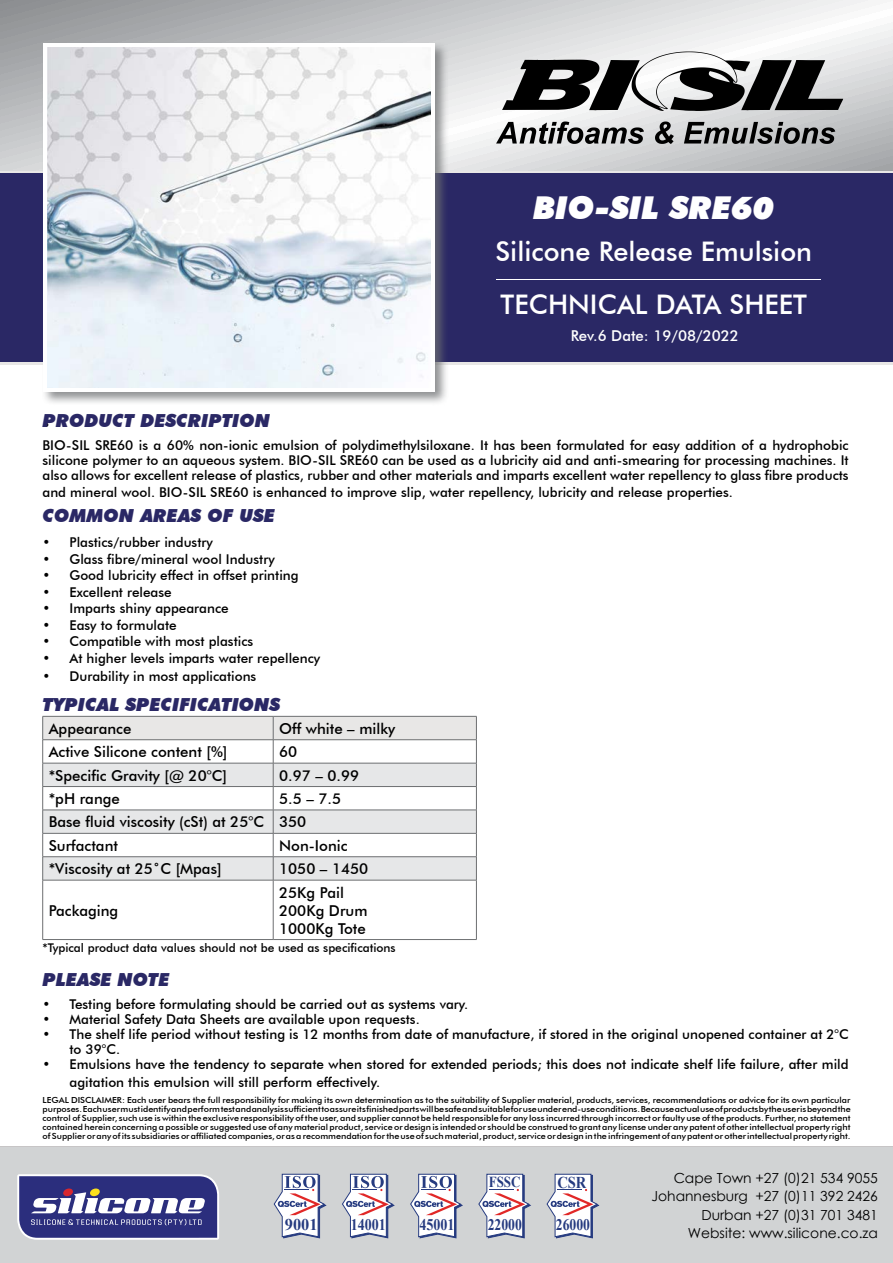
<style>
.page{position:relative;width:893px;height:1263px;background:#fff}
.page>*{position:absolute;margin:0;border:0;box-sizing:border-box;transform-origin:0 0}
.t1{font:italic 900 31.5px "Futura BT";color:#fff}
.t2{font:500 27px/52.5px "Futura BT";color:#fff}
.t3{font:italic 900 18px "Futura BT";color:#2a2865}
.t4{font:700 16.5px "Times New Roman";color:#263b80;scale:.88 1}
.t5{font:700 16.35px "Times New Roman";color:#263b80}
.t6{font:700 16.2px "Times New Roman";color:#263b80;scale:.87 1}
.t7{font:700 16.2px "Times New Roman";color:#263b80;scale:.85 1}
.t8{font:700 15.3px "Times New Roman";color:#263b80;scale:.85 1}
.t9{font:500 15px/23.4px "Futura BT";color:#000}
.t10{font:500 15px "Futura BT";color:#fff}
.t11{font:13.8px/18.5px "Century Gothic";color:#000;text-align:right}
.t12{font:500 13.5px/15.5px "Futura BT";color:#000}
.t13{font:500 12px "Futura BT";color:#000}
.t14{font:500 8.4px/9px "Futura BT";color:#000;text-align:justify;scale:1.08 1}
</style>
<div class="page">
<svg style="left:0;top:0;width:893px;height:171px;background:#cdcfd0"></svg>
<svg style="left:496px;top:122px;width:148px;height:22px;background:#8a8a8b"></svg>
<svg style="left:655px;top:122px;width:19px;height:22px"></svg>
<svg style="left:684px;top:122px;width:151px;height:22px;background:#78797a"></svg>
<svg style="left:502px;top:52px;width:341px;height:59px"></svg>
<svg style="left:0;top:361px;width:893px;height:4px;background:#b8b7c5"></svg>
<hr style="left:0;top:171px;width:893px;height:4px;background:#e8e7e6">
<div style="left:0;top:173px;width:893px;height:188px;background:#2a2865"></div>
<div style="left:41px;top:41px;width:408px;height:365px;background:#6d6f71;opacity:.75"></div>
<div style="left:43px;top:43px;width:391px;height:349px;background:#fff"></div>
<img style="left:48px;top:48px;width:382px;height:340px">
<hr style="left:496px;top:279px;width:324px;height:1px;background:#fff">
<svg style="left:42px;top:716px;width:435px;height:164px"></svg>
<hr style="left:43px;top:880px;width:230px;height:1px;background:#6d6f71">
<hr style="left:42px;top:880px;width:1px;height:59px;background:#6d6f71">
<hr style="left:273px;top:880px;width:204px;height:1px;background:#6d6f71">
<hr style="left:273px;top:880px;width:1px;height:59px;background:#6d6f71">
<hr style="left:476px;top:880px;width:1px;height:59px;background:#6d6f71">
<hr style="left:43px;top:939px;width:230px;height:1px;background:#6d6f71">
<hr style="left:273px;top:939px;width:204px;height:1px;background:#6d6f71">
<div style="left:0;top:1148px;width:893px;height:115px;background:#d1d3d4"></div>
<svg style="left:17px;top:1174px;width:202px;height:66px;background:#61639c"></svg>
<svg style="left:273px;top:1173px;width:54px;height:66px"></svg>
<svg style="left:342px;top:1173px;width:53px;height:66px"></svg>
<svg style="left:410px;top:1173px;width:53px;height:66px"></svg>
<svg style="left:478px;top:1173px;width:53px;height:66px"></svg>
<svg style="left:546px;top:1173px;width:54px;height:66px"></svg>
<h1 class="t1" style="left:533px;top:189px;width:243px">BIO-SIL SRE60</h1>
<h2 class="t2" style="left:495px;top:225px;width:318px">Silicone Release Emulsion<br>TECHNICAL DATA SHEET</h2>
<p class="t10" style="left:571px;top:327px;width:170px">Rev.6 Date: 19/08/2022</p>
<h3 class="t3" style="left:43px;top:410px;width:229px">PRODUCT DESCRIPTION</h3>
<p class="t12" style="left:43px;top:438px;width:808px;text-align:justify">BIO-SIL SRE60 is a 60% non-ionic emulsion of polydimethylsiloxane. It has been formulated for easy addition of a hydrophobic silicone polymer to an aqueous system. BIO-SIL SRE60 can be used as a lubricity aid and anti-smearing for processing machines. It also allows for excellent release of plastics, rubber and other materials and imparts excellent water repellency to glass fibre products and mineral wool. BIO-SIL SRE60 is enhanced to improve slip, water repellency, lubricity and release properties.</p>
<h3 class="t3" style="left:43px;top:505px;width:234px">COMMON AREAS OF USE</h3>
<p class="t12" style="left:43px;top:535px;width:172px">• Plastics/rubber industry</p>
<p class="t12" style="left:43px;top:551px;width:234px">• Glass fibre/mineral wool Industry</p>
<p class="t12" style="left:43px;top:568px;width:258px">• Good lubricity effect in offset printing</p>
<p class="t12" style="left:43px;top:584px;width:131px">• Excellent release</p>
<p class="t12" style="left:43px;top:601px;width:188px">• Imparts shiny appearance</p>
<p class="t12" style="left:43px;top:617px;width:136px">• Easy to formulate</p>
<p class="t12" style="left:43px;top:634px;width:212px">• Compatible with most plastics</p>
<p class="t12" style="left:43px;top:650px;width:279px">• At higher levels imparts water repellency</p>
<p class="t12" style="left:43px;top:668px;width:215px">• Durability in most applications</p>
<h3 class="t3" style="left:43px;top:694px;width:239px">TYPICAL SPECIFICATIONS</h3>
<p class="t12" style="left:43px;top:417px;width:9px">•</p>
<p class="t9" style="left:49px;top:716px;width:84px">Appearance</p>
<p class="t9" style="left:279px;top:716px;width:117px">Off white – milky</p>
<p class="t9" style="left:49px;top:740px;width:180px">Active Silicone content [%]</p>
<p class="t9" style="left:279px;top:740px;width:20px">60</p>
<p class="t9" style="left:49px;top:763px;width:180px">*Specific Gravity [@ 20°C]</p>
<p class="t9" style="left:279px;top:763px;width:81px">0.97 – 0.99</p>
<p class="t9" style="left:49px;top:787px;width:73px">*pH range</p>
<p class="t9" style="left:49px;top:787px;width:294px;text-indent:230px">5.5 – 7.5<br>Base fluid viscosity (cSt) at 25°C 350<br>Surfactant</p>
<p class="t9" style="left:279px;top:833px;width:70px">Non-Ionic</p>
<p class="t9" style="left:49px;top:857px;width:174px">*Viscosity at 25˚C [Mpas]</p>
<p class="t9" style="left:279px;top:857px;width:91px">1050 – 1450</p>
<p class="t9" style="left:49px;top:898px;width:71px">Packaging</p>
<p class="t9" style="left:279px;top:883px;width:90px;line-height:18px">25Kg Pail<br>200Kg Drum<br>1000Kg Tote</p>
<p class="t13" style="left:43px;top:940px;width:355px">*Typical product data values should not be used as specifications</p>
<h3 class="t3" style="left:43px;top:968px;width:129px">PLEASE NOTE</h3>
<p class="t12" style="left:43px;top:996px;width:427px">• Testing before formulating should be carried out as systems vary.</p>
<p class="t12" style="left:43px;top:1011px;width:379px">• Material Safety Data Sheets are available upon requests.</p>
<p class="t12" style="left:70px;top:1027px;width:781px;line-height:15px;text-indent:-27px">• The shelf life period without testing is 12 months from date of manufacture, if stored in the original unopened container at 2°C to 39°C.</p>
<p class="t12" style="left:70px;top:1055px;width:781px;line-height:17.9px;text-indent:-27px">• Emulsions have the tendency to separate when stored for extended periods; this does not indicate shelf life failure, after mild agitation this emulsion will still perform effectively.</p>
<p class="t14" style="left:43px;top:1096px;width:750px">LEGAL DISCLAIMER: Each user bears the full responsibility for making its own determination as to the suitability of Supplier material, products, services, recommendations or advice for its own particular purposes. Each user must identify and perform test and analysis sufficient to assure its finished parts will be safe and suitable for use under end-use conditions. Because actual use of products by the user is beyond the control of Supplier, such use is within the exclusive responsibility of the user, and supplier cannot be held responsible for any loss incurred through incorrect or faulty use of the products. Further, no statement contained herein concerning a possible or suggested use of any material product, service or design is intended or should be construed to grant any license under any patent of other intellectual property right of Supplier or any of its subsidiaries or affiliated companies, or as a recommendation for the use of such material, product, service or design in the infringement of any patent or other intellectual property right.</p>
<p class="t8" style="left:489px;top:1171px;width:39px">FSSC</p>
<p class="t5" style="left:285px;top:1212px;width:34px">9001</p>
<p class="t6" style="left:351px;top:1213px;width:42px">14001</p>
<p class="t6" style="left:419px;top:1213px;width:42px">45001</p>
<p class="t7" style="left:488px;top:1213px;width:42px">22000</p>
<p class="t4" style="left:557px;top:1170px;width:34px">CSR</p>
<p class="t7" style="left:556px;top:1213px;width:42px">26000</p>
<p class="t11" style="left:651px;top:1168px;width:228px">Cape Town +27 (0)21 534 9055<br>Johannesburg +27 (0)11 392 2426<br>Durban +27 (0)31 701 3481<br>Website: www.silicone.co.za</p>
</div>
